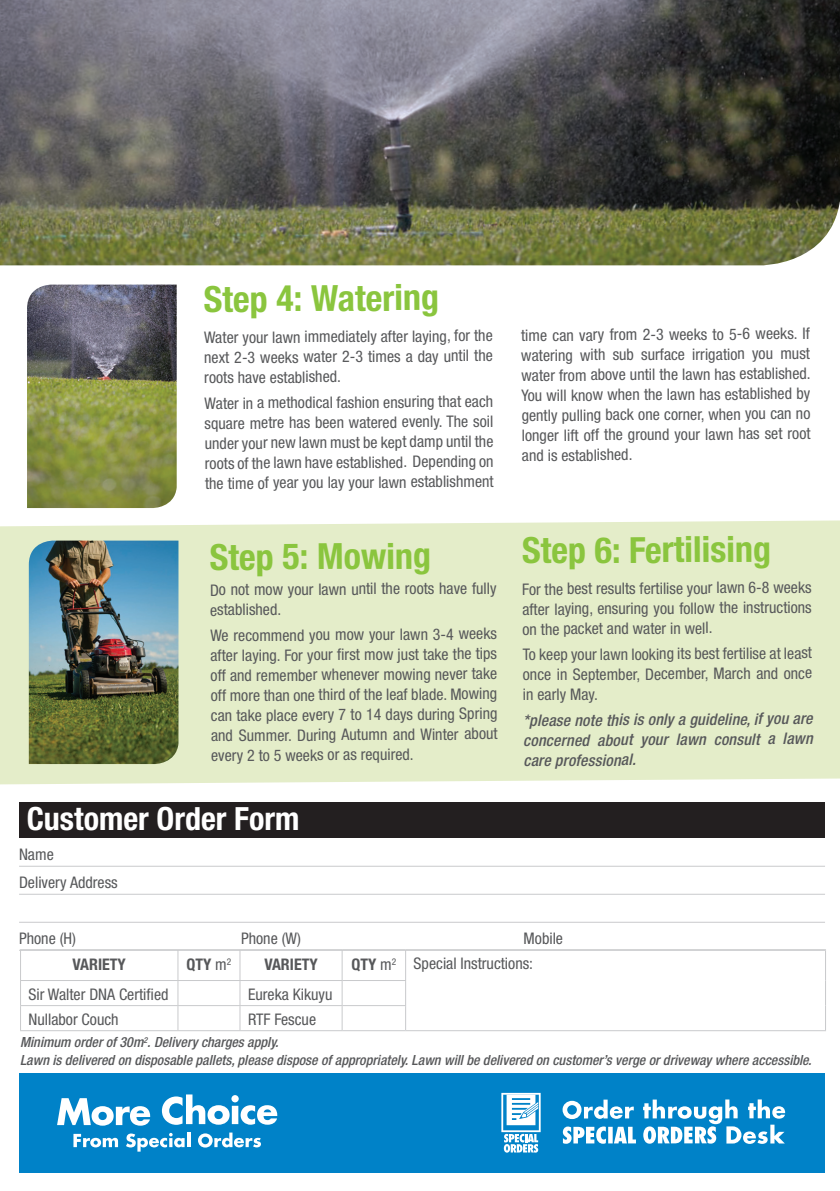
<style>
.page{position:relative;width:840px;height:1191px;background:#fff}
.page>*{position:absolute;margin:0;border:0;box-sizing:border-box;transform-origin:0 0}
.t1{font:700 condensed 36px "Helvetica Neue";letter-spacing:-.01em;color:#8ac53e}
.t2{font:700 condensed 32px "Helvetica Neue";color:#fff}
.t3{font:condensed 16px/20px "Helvetica Neue";letter-spacing:-.01em;color:#57585a;text-align:justify}
.t4{font:italic 500 condensed 16px/20.2px "Helvetica Neue";letter-spacing:.01em;color:#57585a;text-align:justify}
.t5{font:700 condensed 16px "Helvetica Neue";color:#57585a}
.t6{font:italic 500 condensed 14px/17.6px "Helvetica Neue";color:#57585a}
.s1{font-weight:400}
.s2{font-weight:700}
</style>
<div class="page">
<div style="left:19px;top:802px;width:805px;height:36px;background:#231f20"></div>
<div style="left:19px;top:1073px;width:805px;height:99px;background:#0082c8"></div>
<svg style="left:162px;top:1094px;width:115px;height:30px"></svg>
<svg style="left:57px;top:1098px;width:93px;height:27px"></svg>
<svg style="left:73px;top:1133px;width:45px;height:14px"></svg>
<svg style="left:126px;top:1132px;width:58px;height:19px"></svg>
<hr style="left:187px;top:1132px;width:3px;height:15px;background:#fff">
<svg style="left:198px;top:1132px;width:63px;height:15px"></svg>
<svg style="left:501px;top:1092px;width:39px;height:60px"></svg>
<svg style="left:562px;top:1099px;width:71px;height:20px"></svg>
<svg style="left:562px;top:1126px;width:43px;height:17px"></svg>
<svg style="left:608px;top:1126px;width:4px;height:17px"></svg>
<svg style="left:614px;top:1126px;width:21px;height:17px"></svg>
<svg style="left:643px;top:1099px;width:141px;height:44px"></svg>
<div style="left:0;top:520px;width:839px;height:264px;background:#e4edc9"></div>
<img style="left:27px;top:284px;width:150px;height:224px">
<img style="left:29px;top:540px;width:149px;height:224px">
<hr style="left:19px;top:865px;width:805px;height:1px;background:#c9cacc">
<hr style="left:19px;top:893px;width:805px;height:1px;background:#c9cacc">
<hr style="left:19px;top:921px;width:805px;height:1px;background:#c9cacc">
<hr style="left:19px;top:949px;width:805px;height:1px;background:#c9cacc">
<img style="left:0;top:0;width:839px;height:265px">
<hr style="left:20px;top:950px;width:1px;height:30px;background:#c9cacc">
<hr style="left:177px;top:950px;width:1px;height:30px;background:#c9cacc">
<hr style="left:405px;top:949px;width:420px;height:1px;background:#c9cacc">
<hr style="left:239px;top:950px;width:1px;height:30px;background:#c9cacc">
<hr style="left:341px;top:950px;width:1px;height:30px;background:#c9cacc">
<hr style="left:405px;top:950px;width:1px;height:30px;background:#c9cacc">
<hr style="left:824px;top:950px;width:1px;height:30px;background:#c9cacc">
<svg style="left:20px;top:981px;width:1px;height:49px"></svg>
<hr style="left:20px;top:980px;width:158px;height:1px;background:#c9cacc">
<hr style="left:178px;top:980px;width:62px;height:1px;background:#c9cacc">
<hr style="left:240px;top:980px;width:102px;height:1px;background:#c9cacc">
<hr style="left:342px;top:980px;width:64px;height:1px;background:#c9cacc">
<svg style="left:177px;top:981px;width:1px;height:49px"></svg>
<hr style="left:20px;top:1005px;width:158px;height:1px;background:#c9cacc">
<hr style="left:178px;top:1005px;width:62px;height:1px;background:#c9cacc">
<hr style="left:240px;top:1005px;width:102px;height:1px;background:#c9cacc">
<hr style="left:342px;top:1005px;width:64px;height:1px;background:#c9cacc">
<hr style="left:20px;top:1030px;width:158px;height:1px;background:#c9cacc">
<hr style="left:178px;top:1030px;width:62px;height:1px;background:#c9cacc">
<hr style="left:240px;top:1030px;width:102px;height:1px;background:#c9cacc">
<hr style="left:342px;top:1030px;width:63px;height:1px;background:#c9cacc">
<svg style="left:239px;top:981px;width:1px;height:49px"></svg>
<svg style="left:341px;top:981px;width:1px;height:49px"></svg>
<svg style="left:405px;top:981px;width:1px;height:49px"></svg>
<hr style="left:405px;top:1030px;width:420px;height:1px;background:#c9cacc">
<h1 class="t1" style="left:204px;top:276px;width:237px">Step 4: Watering</h1>
<p class="t3" style="left:204px;top:326px;width:290px">Water your lawn immediately after laying, for the next 2-3 weeks water 2-3 times a day until the roots have established.</p>
<p class="t3" style="left:204px;top:392px;width:290px">Water in a methodical fashion ensuring that each square metre has been watered evenly. The soil under your new lawn must be kept damp until the roots of the lawn have established. Depending on the time of year you lay your lawn establishment</p>
<h1 class="t1" style="left:210px;top:534px;width:223px">Step 5: Mowing</h1>
<p class="t3" style="left:210px;top:578px;width:288px;line-height:20.8px">Do not mow your lawn until the roots have fully established.</p>
<p class="t3" style="left:210px;top:624px;width:289px">We recommend you mow your lawn 3-4 weeks after laying. For your first mow just take the tips off and remember whenever mowing never take off more than one third of the leaf blade. Mowing can take place every 7 to 14 days during Spring and Summer. During Autumn and Winter about every 2 to 5 weeks or as required.</p>
<h2 class="t2" style="left:27px;top:799px;width:274px">Customer Order Form</h2>
<p class="t3" style="left:19px;top:840px;width:100px;line-height:28px">Name<br>Delivery Address</p>
<p class="t3" style="left:521px;top:324px;width:291px">time can vary from 2-3 weeks to 5-6 weeks. If watering with sub surface irrigation you must water from above until the lawn has established.<br>You will know when the lawn has established by gently pulling back one corner, when you can no longer lift off the ground your lawn has set root and is established.</p>
<h1 class="t1" style="left:521px;top:528px;width:251px">Step 6: Fertilising</h1>
<p class="t3" style="left:522px;top:578px;width:291px">For the best results fertilise your lawn 6-8 weeks after laying, ensuring you follow the instructions on the packet and water in well.</p>
<p class="t3" style="left:522px;top:643px;width:291px">To keep your lawn looking its best fertilise at least once in September, December, March and once in early May.</p>
<p class="t4" style="left:523px;top:709px;width:291px">*please note this is only a guideline, if you are concerned about your lawn consult a lawn care professional.</p>
<p class="t3" style="left:19px;top:928px;width:58px">Phone (H)</p>
<p class="t3" style="left:241px;top:928px;width:61px">Phone (W)</p>
<p class="t3" style="left:523px;top:928px;width:41px">Mobile</p>
<p class="t5" style="left:72px;top:954px;width:55px">VARIETY</p>
<p class="t5" style="left:186px;top:955px;width:46px">QTY <span class="s1">m</span><sup>2</sup></p>
<p class="t5" style="left:264px;top:954px;width:55px">VARIETY</p>
<p class="t3" style="left:351px;top:953px;width:183px"><span class="s2">QTY</span> m<sup>2</sup> Special Instructions:</p>
<p class="t3" style="left:29px;top:984px;width:141px">Sir Walter DNA Certified</p>
<p class="t3" style="left:248px;top:984px;width:86px">Eureka Kikuyu</p>
<p class="t3" style="left:29px;top:1009px;width:92px">Nullabor Couch</p>
<p class="t3" style="left:248px;top:1009px;width:70px">RTF Fescue</p>
<p class="t6" style="left:20px;top:1033px;width:792px">Minimum order of 30m<sup>2</sup>. Delivery charges apply.<br>Lawn is delivered on disposable pallets, please dispose of appropriately. Lawn will be delivered on customer’s verge or driveway where accessible.</p>
</div>
